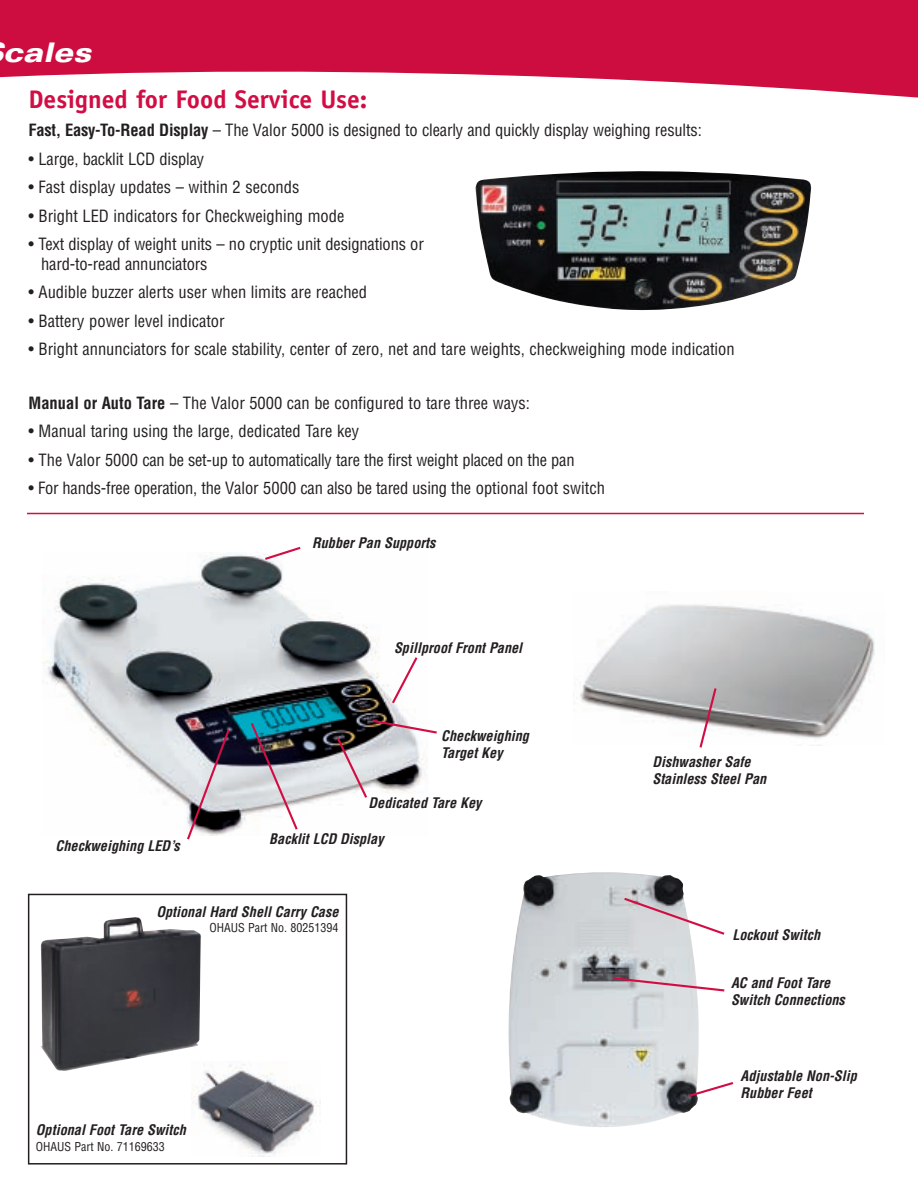
<style>
.page{position:relative;width:918px;height:1188px;background:#fff}
.page>*{position:absolute;margin:0;border:0;box-sizing:border-box;transform-origin:0 0}
.t1{font:italic 900 expanded 27px "Univers";color:#fff}
.t2{font:700 25.5px "Officina Sans";color:#d20d44}
.t3{font:condensed 16.5px/19.8px "Helvetica";color:#231f20}
.t4{font:italic 700 condensed 14.25px/17.1px "Helvetica";color:#231f20}
.t5{font:condensed 12px "Helvetica";color:#231f20}
.s1{font-weight:700}
</style>
<div class="page">
<img style="left:43px;top:553px;width:362px;height:280px">
<svg style="left:0;top:0;width:918px;height:98px;fill:#cd0d40"></svg>
<img style="left:476px;top:171px;width:335px;height:139px">
<hr style="left:27px;top:513px;width:837px;height:1px;background:#d20d44">
<img style="left:509px;top:872px;width:190px;height:255px">
<svg style="left:622px;top:896px;width:103px;height:40px"></svg>
<svg style="left:686px;top:1080px;width:48px;height:19px"></svg>
<svg style="left:612px;top:976px;width:113px;height:17px"></svg>
<svg style="left:263px;top:546px;width:40px;height:16px"></svg>
<svg style="left:390px;top:655px;width:28px;height:51px"></svg>
<svg style="left:335px;top:718px;width:102px;height:82px"></svg>
<svg style="left:185px;top:727px;width:46px;height:113px;background:#928a93"></svg>
<img style="left:249px;top:721px;width:51px;height:111px">
<img style="left:580px;top:604px;width:295px;height:135px">
<svg style="left:698px;top:686px;width:20px;height:62px"></svg>
<div style="left:28px;top:894px;width:319px;height:271px;border:2px solid #231f20"></div>
<img style="left:40px;top:917px;width:161px;height:154px">
<img style="left:192px;top:1062px;width:124px;height:95px">
<h1 class="t1" style="left:3px;top:42px;width:90px">cales</h1>
<h2 class="t2" style="left:28px;top:89px;width:340px">Designed for Food Service Use:</h2>
<p class="t3" style="left:28px;top:121px;width:675px"><span class="s1">Fast, Easy-To-Read Display</span> – The Valor 5000 is designed to clearly and quickly display weighing results:</p>
<p class="t3" style="left:28px;top:149px;width:177px">• Large, backlit LCD display</p>
<p class="t3" style="left:28px;top:178px;width:272px">• Fast display updates – within 2 seconds</p>
<p class="t3" style="left:28px;top:206px;width:317px">• Bright LED indicators for Checkweighing mode</p>
<p class="t3" style="left:41px;top:234px;width:384px;text-indent:-13px">• Text display of weight units – no cryptic unit designations or hard-to-read annunciators</p>
<p class="t3" style="left:28px;top:283px;width:340px">• Audible buzzer alerts user when limits are reached</p>
<p class="t3" style="left:28px;top:311px;width:198px">• Battery power level indicator</p>
<p class="t3" style="left:28px;top:340px;width:708px">• Bright annunciators for scale stability, center of zero, net and tare weights, checkweighing mode indication</p>
<p class="t3" style="left:28px;top:393px;width:503px"><span class="s1">Manual or Auto Tare</span> – The Valor 5000 can be configured to tare three ways:</p>
<p class="t3" style="left:29px;top:422px;width:332px">• Manual taring using the large, dedicated Tare key</p>
<p class="t3" style="left:29px;top:450px;width:548px">• The Valor 5000 can be set-up to automatically tare the first weight placed on the pan</p>
<p class="t3" style="left:29px;top:479px;width:578px">• For hands-free operation, the Valor 5000 can also be tared using the optional foot switch</p>
<p class="t4" style="left:312px;top:534px;width:125px">Rubber Pan Supports</p>
<p class="t4" style="left:394px;top:639px;width:130px">Spillproof Front Panel</p>
<p class="t4" style="left:56px;top:837px;width:126px">Checkweighing LED’s</p>
<p class="t4" style="left:441px;top:728px;width:89px">Checkweighing<br>Target Key</p>
<p class="t4" style="left:369px;top:795px;width:114px">Dedicated Tare Key</p>
<p class="t4" style="left:269px;top:831px;width:116px">Backlit LCD Display</p>
<p class="t4" style="left:156px;top:903px;width:184px">Optional Hard Shell Carry Case</p>
<p class="t5" style="left:210px;top:921px;width:130px">OHAUS Part No. 80251394</p>
<p class="t4" style="left:36px;top:1122px;width:152px">Optional Foot Tare Switch</p>
<p class="t5" style="left:36px;top:1140px;width:130px">OHAUS Part No. 71169633</p>
<p class="t4" style="left:652px;top:753px;width:115px">Dishwasher Safe<br>Stainless Steel Pan</p>
<p class="t4" style="left:732px;top:926px;width:89px">Lockout Switch</p>
<p class="t4" style="left:731px;top:974px;width:115px">AC and Foot Tare<br>Switch Connections</p>
<p class="t4" style="left:741px;top:1068px;width:118px">Adjustable Non-Slip<br>Rubber Feet</p>
</div>
